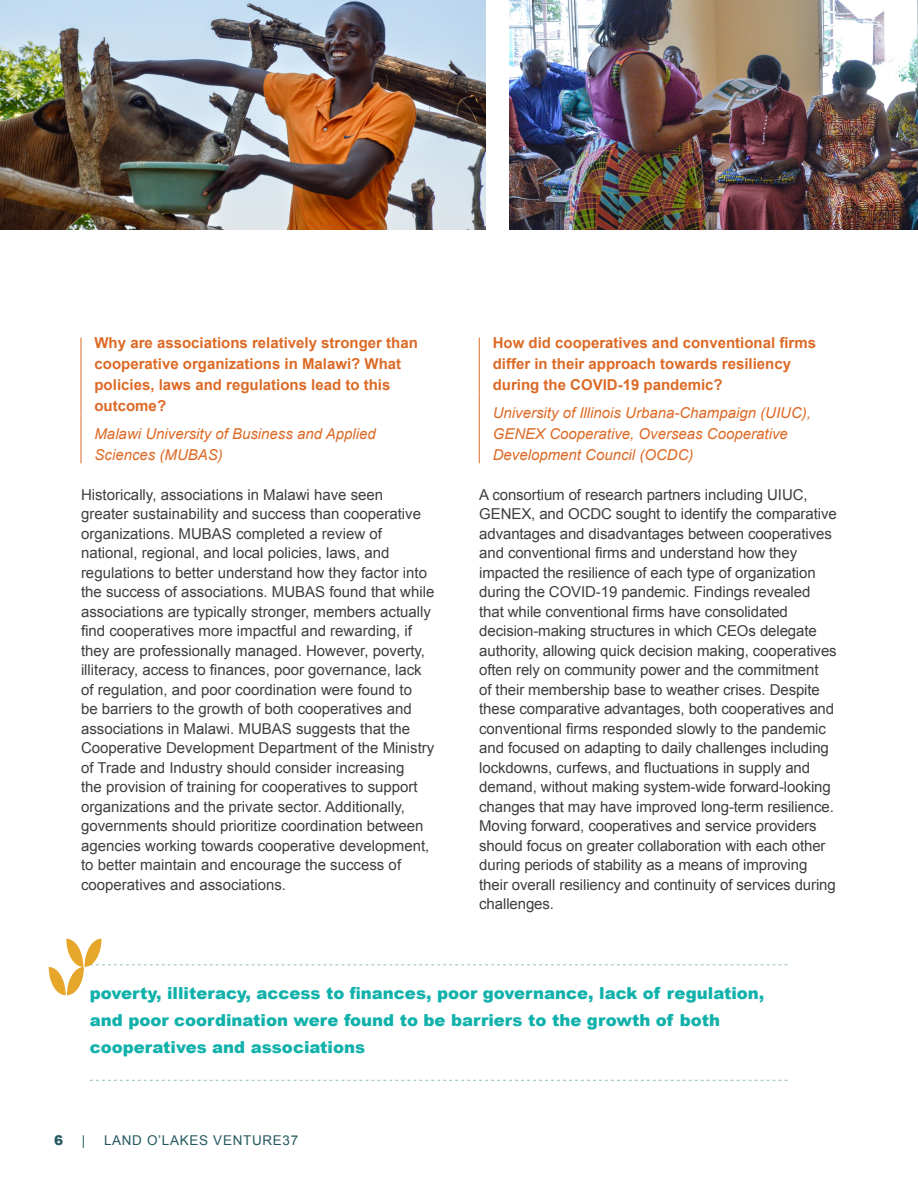
<style>
.page{position:relative;width:918px;height:1188px;background:#fff}
.page>*{position:absolute;margin:0;border:0;box-sizing:border-box;transform-origin:0 0}
.quote{font:900 16.5px/27px "Arial";color:#11b1ab}
.t1{font:15px/19.5px "Arial";letter-spacing:-.005em;color:#3e3e3f}
.question{font:700 15px/21px "Arial";color:#dd6a26}
.Name{font:italic 15px/21px "Arial";color:#dd6a26}
.t2{font:13.5px "Arial";letter-spacing:.05em;color:#265961}
.t3{font:900 13.5px "Arial";color:#265961}
</style>
<div class="page">
<hr style="left:81px;top:337px;width:1px;height:78px;background:#dd6a26">
<hr style="left:81px;top:415px;width:1px;height:48px;background:#dd6a26">
<hr style="left:479px;top:337px;width:1px;height:57px;background:#dd6a26">
<hr style="left:479px;top:394px;width:1px;height:69px;background:#dd6a26">
<img style="left:510px;top:0;width:408px;height:230px">
<svg style="left:90px;top:1080px;width:698px;height:1px"></svg>
<svg style="left:49px;top:939px;width:739px;height:56px"></svg>
<img style="left:0;top:0;width:486px;height:230px">
<p class="question" style="left:94px;top:333px;width:325px">Why are associations relatively stronger than cooperative organizations in Malawi? What policies, laws and regulations lead to this outcome?</p>
<p class="Name" style="left:94px;top:424px;width:283px">Malawi University of Business and Applied<br>Sciences (MUBAS)</p>
<p class="t1" style="left:81px;top:485px;width:355px">Historically, associations in Malawi have seen greater sustainability and success than cooperative organizations. MUBAS completed a review of national, regional, and local policies, laws, and regulations to better understand how they factor into the success of associations. MUBAS found that while associations are typically stronger, members actually find cooperatives more impactful and rewarding, if they are professionally managed. However, poverty, illiteracy, access to finances, poor governance, lack of regulation, and poor coordination were found to<br>be barriers to the growth of both cooperatives and associations in Malawi. MUBAS suggests that the Cooperative Development Department of the Ministry of Trade and Industry should consider increasing<br>the provision of training for cooperatives to support organizations and the private sector. Additionally, governments should prioritize coordination between agencies working towards cooperative development, to better maintain and encourage the success of cooperatives and associations.</p>
<p class="question" style="left:493px;top:333px;width:325px">How did cooperatives and conventional firms differ in their approach towards resiliency during the COVID-19 pandemic?</p>
<p class="Name" style="left:493px;top:403px;width:320px">University of Illinois Urbana-Champaign (UIUC),<br>GENEX Cooperative, Overseas Cooperative<br>Development Council (OCDC)</p>
<p class="t1" style="left:479px;top:485px;width:359px">A consortium of research partners including UIUC, GENEX, and OCDC sought to identify the comparative advantages and disadvantages between cooperatives and conventional firms and understand how they impacted the resilience of each type of organization during the COVID-19 pandemic. Findings revealed that while conventional firms have consolidated decision-making structures in which CEOs delegate authority, allowing quick decision making, cooperatives often rely on community power and the commitment<br>of their membership base to weather crises. Despite these comparative advantages, both cooperatives and conventional firms responded slowly to the pandemic and focused on adapting to daily challenges including lockdowns, curfews, and fluctuations in supply and demand, without making system-wide forward-looking changes that may have improved long-term resilience.<br>Moving forward, cooperatives and service providers should focus on greater collaboration with each other during periods of stability as a means of improving their overall resiliency and continuity of services during challenges.</p>
<p class="quote" style="left:90px;top:979px;width:676px">poverty, illiteracy, access to finances, poor governance, lack of regulation, and poor coordination were found to be barriers to the growth of both cooperatives and associations</p>
<p class="t3" style="left:54px;top:1130px;width:11px">6</p>
<p class="t2" style="left:82px;top:1131px;width:5px">|</p>
<p class="t2" style="left:104px;top:1131px;width:196px">LAND O’LAKES VENTURE37</p>
</div>
